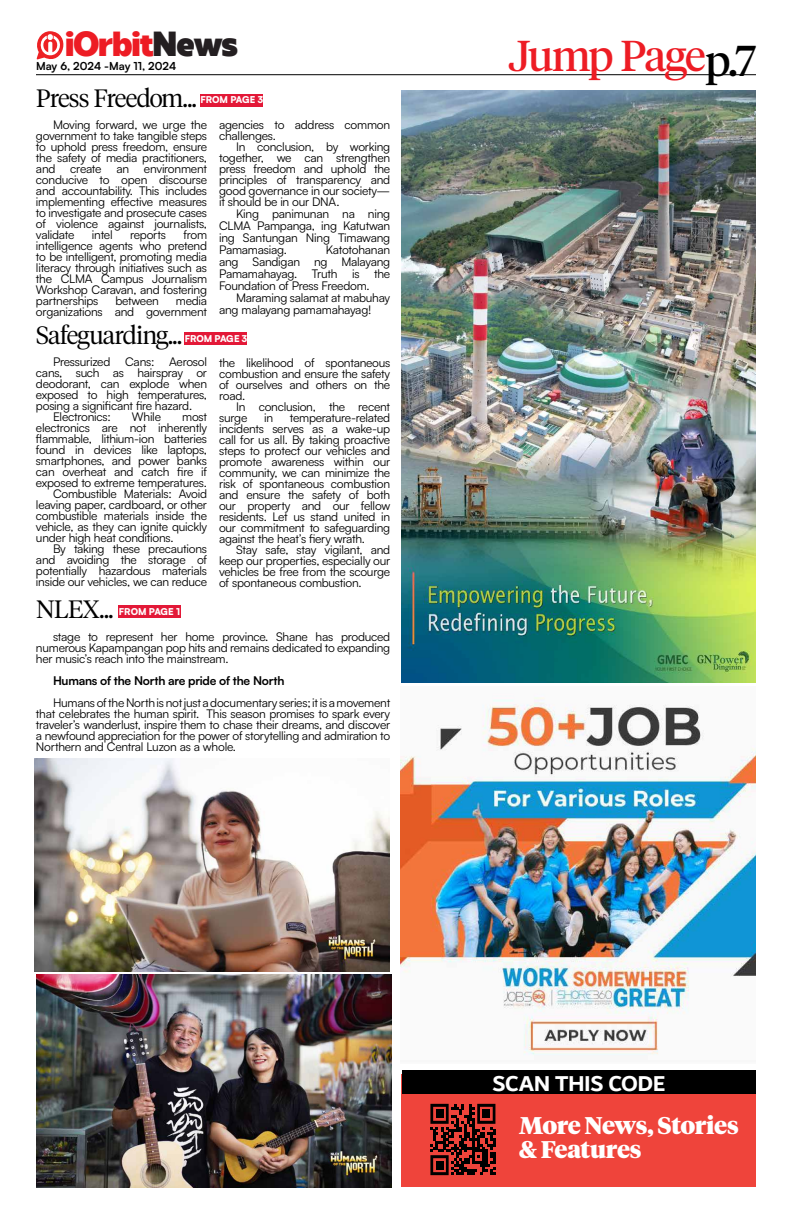
<style>
.page{position:relative;width:792px;height:1224px;background:#fff}
.page>*{position:absolute;margin:0;border:0;box-sizing:border-box;transform-origin:0 0}
.t1{font:43px "Tiempos Headline";letter-spacing:-.045em;color:#ed1c24}
.t2{font:43px "Tiempos Headline";color:#000}
.t3{font:900 34.7px "Sanshiro";color:#ed1c24}
.t4{font:300 25px "Tiempos Headline";letter-spacing:-.025em;color:#000}
.t5{font:900 24.1px/23.7px "Tiempos Headline";letter-spacing:-.02em;color:#fff}
.t6{font:700 23.2px "Dubai";letter-spacing:-.015em;color:#fff}
.t7{font:12px/11px "Satoshi";letter-spacing:-.02em;color:#000;text-align:justify}
.t8{font:700 12px "Satoshi";letter-spacing:-.02em;color:#000}
.t9{font:700 11px "Satoshi";color:#000}
.t10{font:900 9.4px "Satoshi";letter-spacing:-.01em;color:#fff}
.s1{color:#241f21}
</style>
<div class="page">
<svg style="left:36px;top:31px;width:28px;height:29px"></svg>
<hr style="left:36px;top:74px;width:720px;height:1px;background:#000">
<div style="left:402px;top:1074px;width:354px;height:113px;background:#ef443b"></div>
<div style="left:402px;top:1070px;width:354px;height:24px;background:#000"></div>
<svg style="left:430px;top:1103px;width:66px;height:73px"></svg>
<svg style="left:430px;top:1104px;width:65px;height:71px"></svg>
<div style="left:436px;top:1110px;width:7px;height:8px;background:#000"></div>
<div style="left:482px;top:1110px;width:8px;height:8px;background:#000"></div>
<div style="left:436px;top:1161px;width:7px;height:8px;background:#000"></div>
<img style="left:402px;top:90px;width:354px;height:593px">
<img style="left:400px;top:697px;width:356px;height:358px">
<div style="left:200px;top:94px;width:63px;height:13px;background:#e31837"></div>
<div style="left:184px;top:332px;width:64px;height:13px;background:#e31837"></div>
<div style="left:118px;top:606px;width:63px;height:12px;background:#e31837"></div>
<img style="left:35px;top:759px;width:355px;height:213px">
<img style="left:36px;top:975px;width:355px;height:213px">
<h2 class="t3" style="left:66px;top:31px;width:174px">iOrbit<span class="s1">News</span></h2>
<p class="t9" style="left:36px;top:58px;width:142px">May 6, 2024 -May 11, 2024</p>
<h3 class="t4" style="left:36px;top:81px;width:162px">Press Freedom...</h3>
<p class="t10" style="left:200px;top:93px;width:64px">FROM PAGE 3</p>
<p class="t7" style="left:36px;top:119px;width:173px;text-indent:17px">Moving forward, we urge the government to take tangible steps to uphold press freedom, ensure the safety of media practitioners, and create an environment conducive to open discourse and accountability. This includes implementing effective measures to investigate and prosecute cases of violence against journalists, validate</p>
<p class="t7" style="left:36px;top:229px;width:173px;text-indent:147px">from intelligence agents who pretend to be intelligent, promoting media literacy through initiatives such as the CLMA Campus Journalism Workshop Caravan, and fostering partnerships</p>
<p class="t7" style="left:92px;top:229px;width:22px">intel</p>
<p class="t7" style="left:130px;top:229px;width:37px">reports</p>
<p class="t7" style="left:36px;top:295px;width:173px;text-align:right">media<br>organizations and government</p>
<p class="t7" style="left:115px;top:295px;width:45px">between</p>
<p class="t7" style="left:219px;top:119px;width:173px">agencies to address common challenges.</p>
<p class="t7" style="left:219px;top:141px;width:173px;text-indent:17px">In conclusion, by working together, we can strengthen press freedom and uphold the principles of transparency and good governance in our society— it should be in our DNA.</p>
<p class="t7" style="left:219px;top:207px;width:173px;line-height:12px;text-indent:17px">King panimunan na ning CLMA Pampanga, ing Katutwan ing Santungan Ning Timawang Pamamasiag.</p>
<p class="t7" style="left:219px;top:243px;width:173px;line-height:12px;text-indent:107px">Katotohanan ang Sandigan ng Malayang Pamamahayag. Truth is the Foundation of Press Freedom.</p>
<p class="t7" style="left:219px;top:291px;width:173px;line-height:12px;text-indent:17px">Maraming salamat at mabuhay ang malayang pamamahayag!</p>
<h3 class="t4" style="left:36px;top:318px;width:147px">Safeguarding...</h3>
<p class="t10" style="left:185px;top:331px;width:64px">FROM PAGE 3</p>
<p class="t7" style="left:53px;top:356px;width:156px">Pressurized Cans: Aerosol</p>
<p class="t7" style="left:36px;top:367px;width:173px">cans, such as hairspray or</p>
<p class="t7" style="left:36px;top:378px;width:173px">deodorant, can explode when</p>
<p class="t7" style="left:36px;top:389px;width:173px">exposed to high temperatures,</p>
<p class="t7" style="left:36px;top:400px;width:158px">posing a significant fire hazard.</p>
<p class="t7" style="left:53px;top:411px;width:59px">Electronics:</p>
<p class="t7" style="left:132px;top:411px;width:31px">While</p>
<p class="t7" style="left:182px;top:411px;width:26px">most</p>
<p class="t7" style="left:36px;top:422px;width:173px">electronics are not inherently</p>
<p class="t7" style="left:36px;top:433px;width:173px">flammable, lithium-ion batteries</p>
<p class="t7" style="left:36px;top:444px;width:173px">found in devices like laptops,</p>
<p class="t7" style="left:36px;top:455px;width:173px">smartphones, and power banks</p>
<p class="t7" style="left:36px;top:466px;width:173px">can overheat and catch fire if</p>
<p class="t7" style="left:36px;top:477px;width:172px">exposed to extreme temperatures.</p>
<p class="t7" style="left:53px;top:488px;width:156px">Combustible Materials: Avoid</p>
<p class="t7" style="left:36px;top:499px;width:173px">leaving paper, cardboard, or other</p>
<p class="t7" style="left:36px;top:510px;width:173px">combustible materials inside the</p>
<p class="t7" style="left:36px;top:521px;width:173px">vehicle, as they can ignite quickly</p>
<p class="t7" style="left:36px;top:532px;width:139px">under high heat conditions.</p>
<p class="t7" style="left:53px;top:543px;width:156px">By taking these precautions</p>
<p class="t7" style="left:36px;top:554px;width:173px">and avoiding the storage of</p>
<p class="t7" style="left:36px;top:565px;width:173px">potentially hazardous materials</p>
<p class="t7" style="left:36px;top:576px;width:173px">inside our vehicles, we can reduce</p>
<h3 class="t4" style="left:36px;top:592px;width:79px">NLEX...</h3>
<p class="t10" style="left:119px;top:604px;width:63px">FROM PAGE 1</p>
<p class="t7" style="left:219px;top:356px;width:173px">the likelihood of spontaneous combustion and ensure the safety of ourselves and others on the road.</p>
<p class="t7" style="left:219px;top:400px;width:173px;text-indent:17px">In conclusion, the recent surge</p>
<p class="t7" style="left:219px;top:411px;width:173px;text-indent:71px">temperature-related incidents serves as a wake-up call for us all. By taking proactive steps to protect our vehicles and promote awareness within our community, we can minimize the risk of spontaneous combustion and ensure the safety of both our property and our fellow residents. Let us stand united in our commitment to safeguarding against the heat’s fiery wrath.</p>
<p class="t7" style="left:219px;top:543px;width:173px;text-indent:17px">Stay safe, stay vigilant, and keep our properties, especially our vehicles be free from the scourge of spontaneous combustion.</p>
<p class="t7" style="left:264px;top:411px;width:11px">in</p>
<p class="t7" style="left:36px;top:631px;width:356px;text-indent:17px">stage to represent her home province. Shane has produced numerous Kapampangan pop hits and remains dedicated to expanding her music’s reach into the mainstream.</p>
<p class="t8" style="left:53px;top:672px;width:233px">Humans of the North are pride of the North</p>
<p class="t7" style="left:36px;top:697px;width:356px;text-indent:17px">Humans of the North is not just a documentary series; it is a movement that celebrates the human spirit. This season promises to spark every traveler’s wanderlust, inspire them to chase their dreams, and discover a newfound appreciation for the power of storytelling and admiration to Northern and Central Luzon as a whole.</p>
<h1 class="t1" style="left:509px;top:27px;width:198px">Jump Page</h1>
<h1 class="t2" style="left:705px;top:31px;width:52px">p.7</h1>
<h3 class="t6" style="left:492px;top:1069px;width:175px">SCAN THIS CODE</h3>
<h3 class="t5" style="left:519px;top:1113px;width:221px">More News, Stories &amp; Features</h3>
</div>
